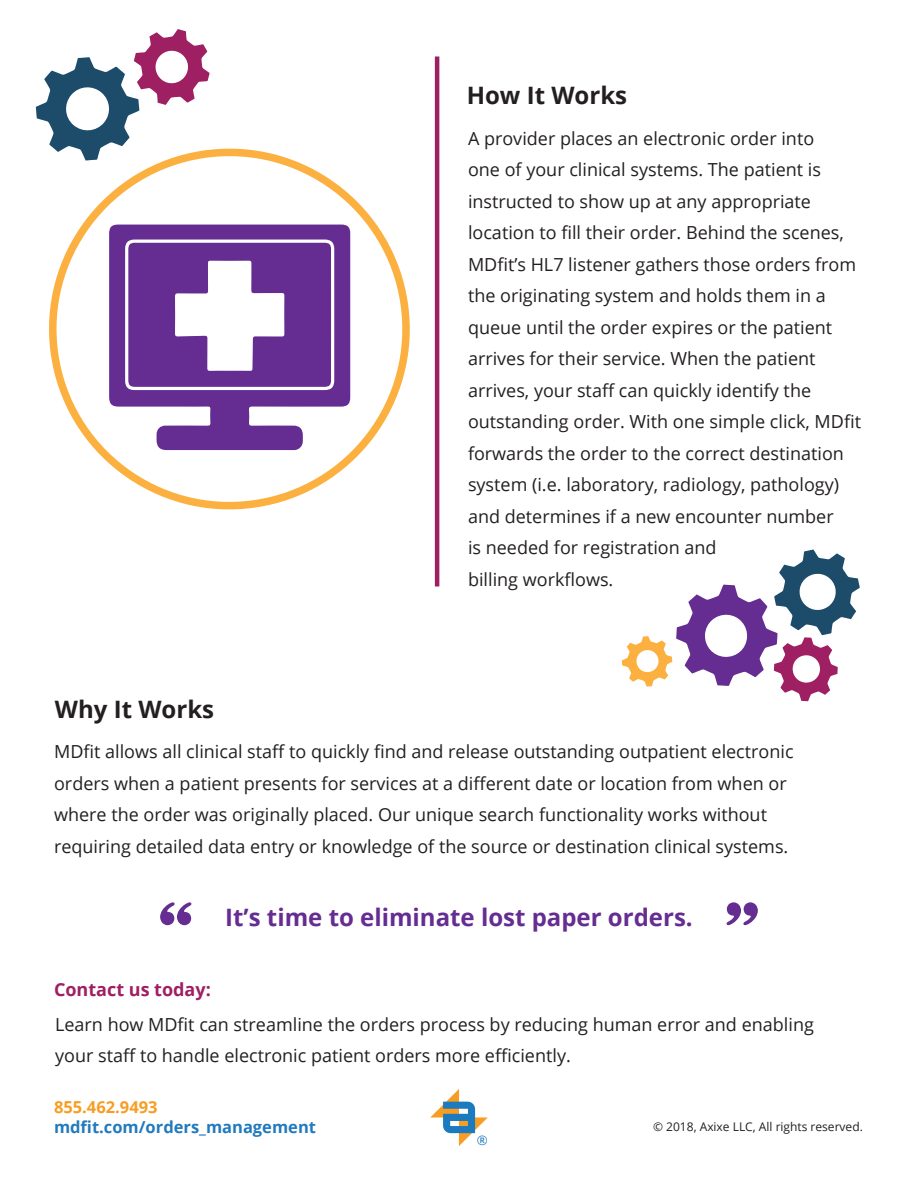
<style>
.page{position:relative;width:918px;height:1188px;background:#fff}
.page>*{position:absolute;margin:0;border:0;box-sizing:border-box;transform-origin:0 0}
.t1{font:700 24px "Open Sans";color:#652d91}
.t2{font:700 24px "Open Sans";color:#231f20}
.t3{font:18px/31.5px "Open Sans";color:#231f20}
.t4{font:700 18px "Open Sans";color:#9e1f62}
.t5{font:700 16.5px "Open Sans";color:#217abe}
.t6{font:700 16.5px "Open Sans";color:#f89d23}
.t7{font:13.2px "Open Sans";color:#217abe}
.t8{font:12px "Open Sans";color:#231f20}
</style>
<div class="page">
<img style="left:430px;top:1089px;width:58px;height:57px">
<svg style="left:160px;top:902px;width:31px;height:23px"></svg>
<svg style="left:727px;top:902px;width:31px;height:23px"></svg>
<svg style="left:49px;top:148px;width:361px;height:362px"></svg>
<hr style="left:435px;top:56px;width:4px;height:530px;background:#9e1f62">
<svg style="left:35px;top:29px;width:177px;height:134px"></svg>
<svg style="left:622px;top:549px;width:238px;height:153px"></svg>
<svg style="left:109px;top:225px;width:241px;height:225px;fill:#652d91"></svg>
<svg style="left:125px;top:240px;width:209px;height:150px"></svg>
<h1 class="t2" style="left:467px;top:78px;width:162px">How It Works</h1>
<p class="t3" style="left:468px;top:122px;width:395px">A provider places an electronic order into<br>one of your clinical systems. The patient is instructed to show up at any appropriate location to fill their order. Behind the scenes, MDfit’s HL7 listener gathers those orders from the originating system and holds them in a queue until the order expires or the patient arrives for their service. When the patient arrives, your staff can quickly identify the outstanding order. With one simple click, MDfit forwards the order to the correct destination system (i.e. laboratory, radiology, pathology) and determines if a new encounter number<br>is needed for registration and<br>billing workflows.</p>
<h1 class="t2" style="left:55px;top:692px;width:161px">Why It Works</h1>
<p class="t3" style="left:54px;top:736px;width:741px">MDfit allows all clinical staff to quickly find and release outstanding outpatient electronic orders when a patient presents for services at a different date or location from when or where the order was originally placed. Our unique search functionality works without requiring detailed data entry or knowledge of the source or destination clinical systems.</p>
<h1 class="t1" style="left:225px;top:900px;width:469px">It’s time to eliminate lost paper orders.</h1>
<p class="t4" style="left:54px;top:977px;width:158px">Contact us today:</p>
<p class="t3" style="left:55px;top:1008px;width:760px">Learn how MDfit can streamline the orders process by reducing human error and enabling your staff to handle electronic patient orders more efficiently.</p>
<p class="t6" style="left:54px;top:1095px;width:105px">855.462.9493</p>
<p class="t5" style="left:54px;top:1115px;width:264px">mdfit.com/orders_management</p>
<p class="t7" style="left:477px;top:1131px;width:12px">®</p>
<p class="t8" style="left:653px;top:1118px;width:211px">© 2018, Axixe LLC, All rights reserved.</p>
</div>
